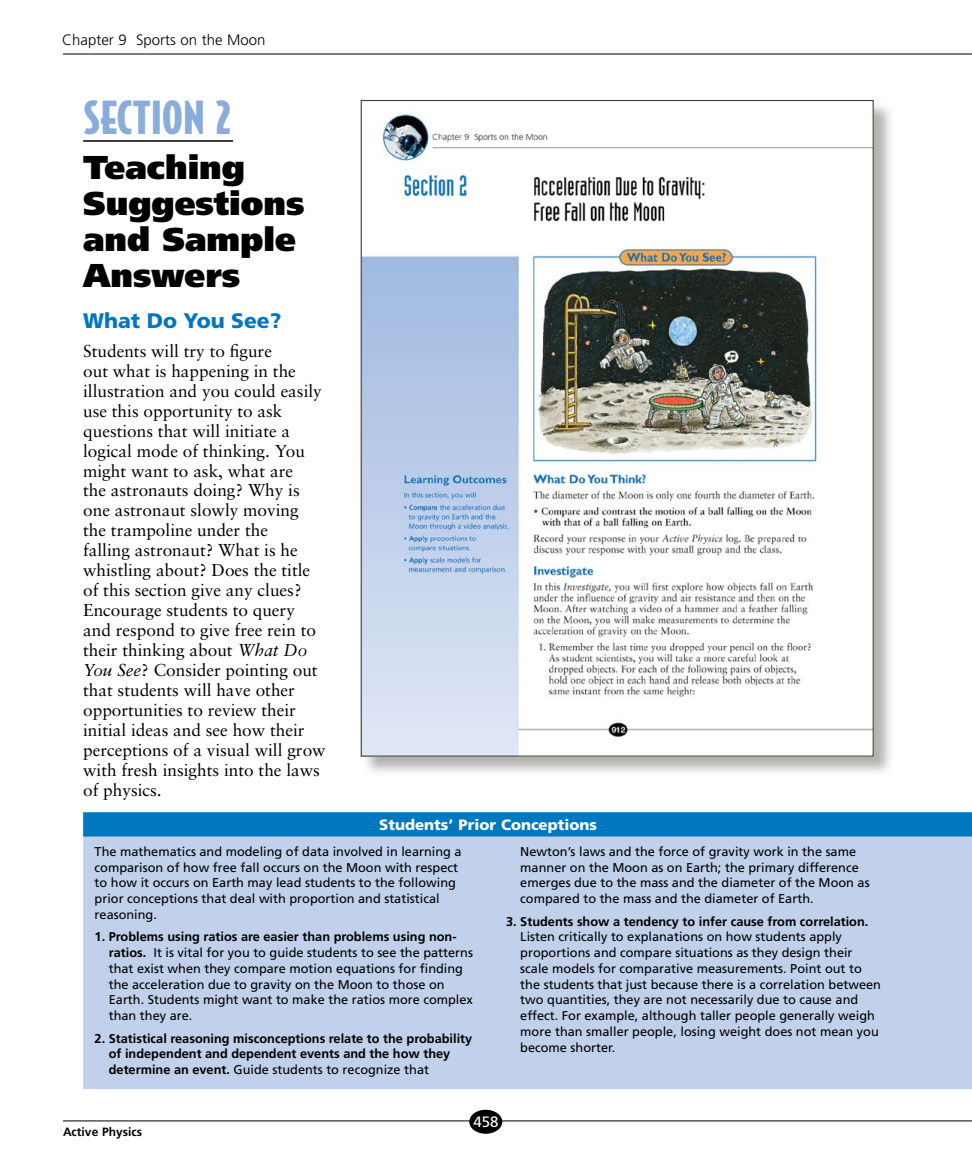
<style>
.page{position:relative;width:972px;height:1175px;background:#fff}
.page>*{position:absolute;margin:0;border:0;box-sizing:border-box;transform-origin:0 0}
.t1{font:900 42px "OPTI Jake";color:#8aacda}
.t2{font:900 33px/36px "Frutiger";color:#000}
.t3{font:900 21px "Frutiger";color:#0077be}
.t4{font:17.25px/20px "Sabon";color:#000}
.t5{font:900 15px "Frutiger";color:#fff}
.t6{font:300 15px "Frutiger";color:#000}
.t7{font:15px "Frutiger";color:#fff}
.t8{font:12.75px/15.8px "Frutiger";color:#000}
.t9{font:700 12.75px/15.8px "Frutiger";color:#000}
.t10{font:700 12px "Frutiger";color:#000}
.s1{font-style:italic}
.s2{font-weight:700}
.s3{font-weight:400}
</style>
<div class="page">
<hr style="left:63px;top:54px;width:909px;height:1px;background:#000">
<hr style="left:63px;top:1120px;width:909px;height:1px;background:#000">
<div style="left:469px;top:1109px;width:33px;height:24px;background:#000;border-radius:50%"></div>
<hr style="left:83px;top:140px;width:150px;height:2px;background:#000">
<div style="left:361px;top:100px;width:533px;height:676px;background:#413f35;opacity:.41"></div>
<img style="left:363px;top:102px;width:509px;height:652px">
<div style="left:83px;top:812px;width:889px;height:24px;background:#0077be"></div>
<div style="left:83px;top:836px;width:889px;height:253px;background:#c1d0eb"></div>
<p class="t6" style="left:62px;top:31px;width:205px">Chapter 9 Sports on the Moon</p>
<h1 class="t1" style="left:83px;top:89px;width:36px">SECTION</h1>
<h1 class="t1" style="left:213px;top:89px;width:21px">2</h1>
<h2 class="t2" style="left:83px;top:149px;width:223px">Teaching<br>Suggestions and Sample<br>Answers</h2>
<h3 class="t3" style="left:83px;top:308px;width:200px">What Do You See?</h3>
<p class="t4" style="left:83px;top:340px;width:244px">Students will try to figure<br>out what is happening in the illustration and you could easily use this opportunity to ask questions that will initiate a logical mode of thinking. You might want to ask, what are<br>the astronauts doing? Why is one astronaut slowly moving the trampoline under the<br>falling astronaut? What is he whistling about? Does the title of this section give any clues?<br>Encourage students to query and respond to give free rein to their thinking about <span class="s1">What Do<br>You See</span>? Consider pointing out that students will have other opportunities to review their initial ideas and see how their perceptions of a visual will grow with fresh insights into the laws of physics.</p>
<p class="t5" style="left:379px;top:815px;width:219px">Students’ Prior Conceptions</p>
<p class="t8" style="left:95px;top:843px;width:369px">The mathematics and modeling of data involved in learning a comparison of how free fall occurs on the Moon with respect to how it occurs on Earth may lead students to the following prior conceptions that deal with proportion and statistical reasoning.</p>
<p class="t8" style="left:109px;top:929px;width:366px;text-indent:-14px"><span class="s2">1. Problems using ratios are easier than problems using non&shy;ratios.</span> It is vital for you to guide students to see the patterns that exist when they compare motion equations for finding the acceleration due to gravity on the Moon to those on Earth. Students might want to make the ratios more complex than they are.</p>
<p class="t9" style="left:109px;top:1030px;width:365px;text-indent:-14px">2. Statistical reasoning misconceptions relate to the probability of independent and dependent events and the how they determine an event. <span class="s3">Guide students to recognize that</span></p>
<p class="t8" style="left:520px;top:843px;width:351px">Newton’s laws and the force of gravity work in the same manner on the Moon as on Earth; the primary difference emerges due to the mass and the diameter of the Moon as compared to the mass and the diameter of Earth.</p>
<p class="t9" style="left:506px;top:913px;width:364px">3. Students show a tendency to infer cause from correlation.</p>
<p class="t8" style="left:520px;top:929px;width:362px">Listen critically to explanations on how students apply proportions and compare situations as they design their scale models for comparative measurements. Point out to the students that just because there is a correlation between two quantities, they are not necessarily due to cause and effect. For example, although taller people generally weigh more than smaller people, losing weight does not mean you become shorter.</p>
<p class="t10" style="left:63px;top:1124px;width:81px">Active Physics</p>
<p class="t7" style="left:474px;top:1112px;width:27px">458</p>
</div>
